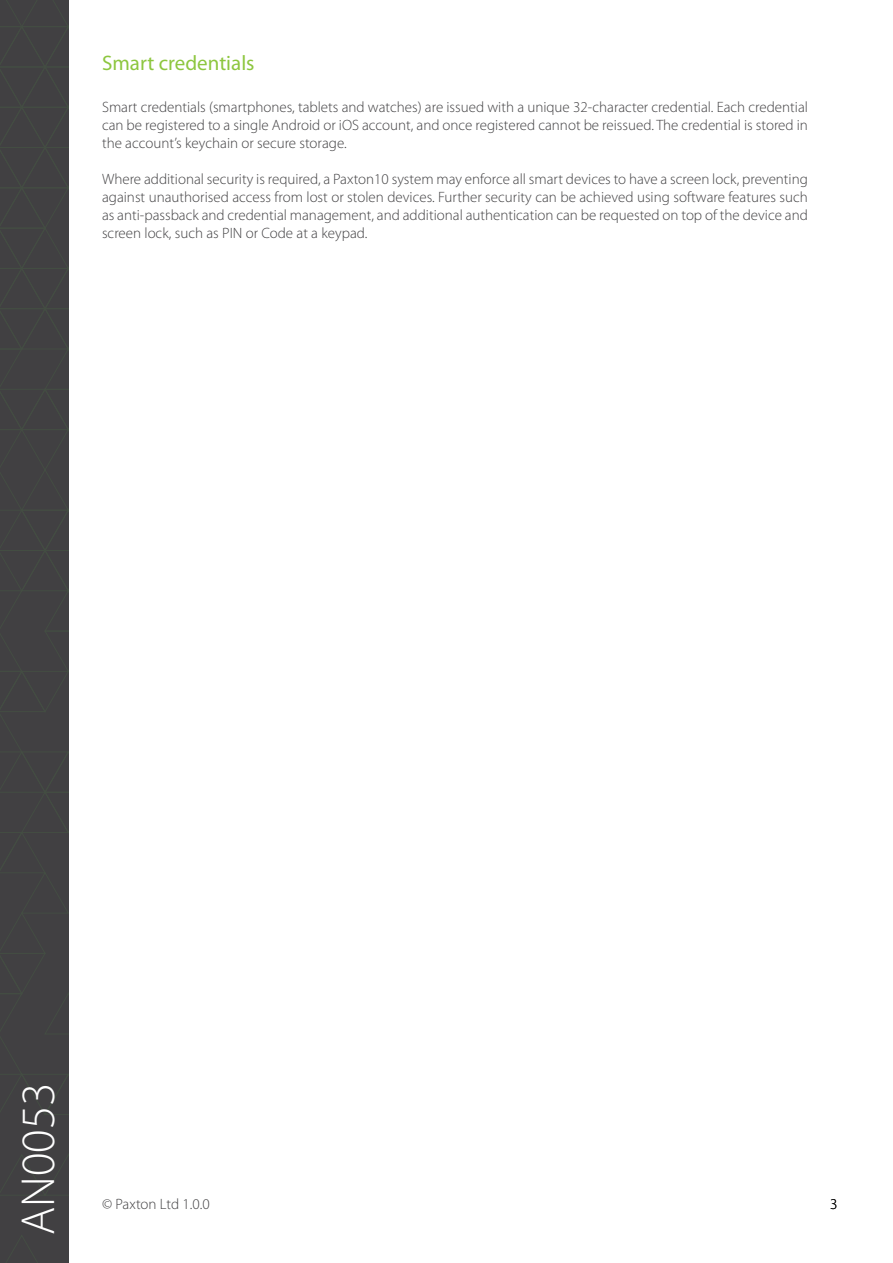
<style>
.page{position:relative;width:893px;height:1263px;background:#fff}
.page>*{position:absolute;margin:0;border:0;box-sizing:border-box;transform-origin:0 0}
.t1{font:300 48px "Myriad Pro";color:#fff}
.t2{font:21px "Myriad Pro";color:#8dc63f}
.t3{font:300 15px/18px "Myriad Pro";color:#414042;text-align:justify}
.t4{font:300 15px "Myriad Pro";color:#000}
</style>
<div class="page">
<div style="left:0;top:0;width:69px;height:1263px;background:#414042"></div>
<svg style="left:7px;top:1235px;width:31px;height:28px"></svg>
<svg style="left:0;top:0;width:68px;height:1196px"></svg>
<h2 class="t2" style="left:102px;top:50px;width:154px">Smart credentials</h2>
<p class="t3" style="left:102px;top:98px;width:707px">Smart credentials (smartphones, tablets and watches) are issued with a unique 32-character credential. Each credential can be registered to a single Android or iOS account, and once registered cannot be reissued. The credential is stored in the account’s keychain or secure storage.</p>
<p class="t3" style="left:102px;top:170px;width:707px">Where additional security is required, a Paxton10 system may enforce all smart devices to have a screen lock, preventing against unauthorised access from lost or stolen devices. Further security can be achieved using software features such as anti-passback and credential management, and additional authentication can be requested on top of the device and screen lock, such as PIN or Code at a keypad.</p>
<h1 class="t1" style="left:9px;top:1235px;width:154px;rotate:-90deg">AN0053</h1>
<p class="t3" style="left:102px;top:1195px;width:109px">© Paxton Ltd 1.0.0</p>
<p class="t4" style="left:830px;top:1195px;width:9px">3</p>
</div>
